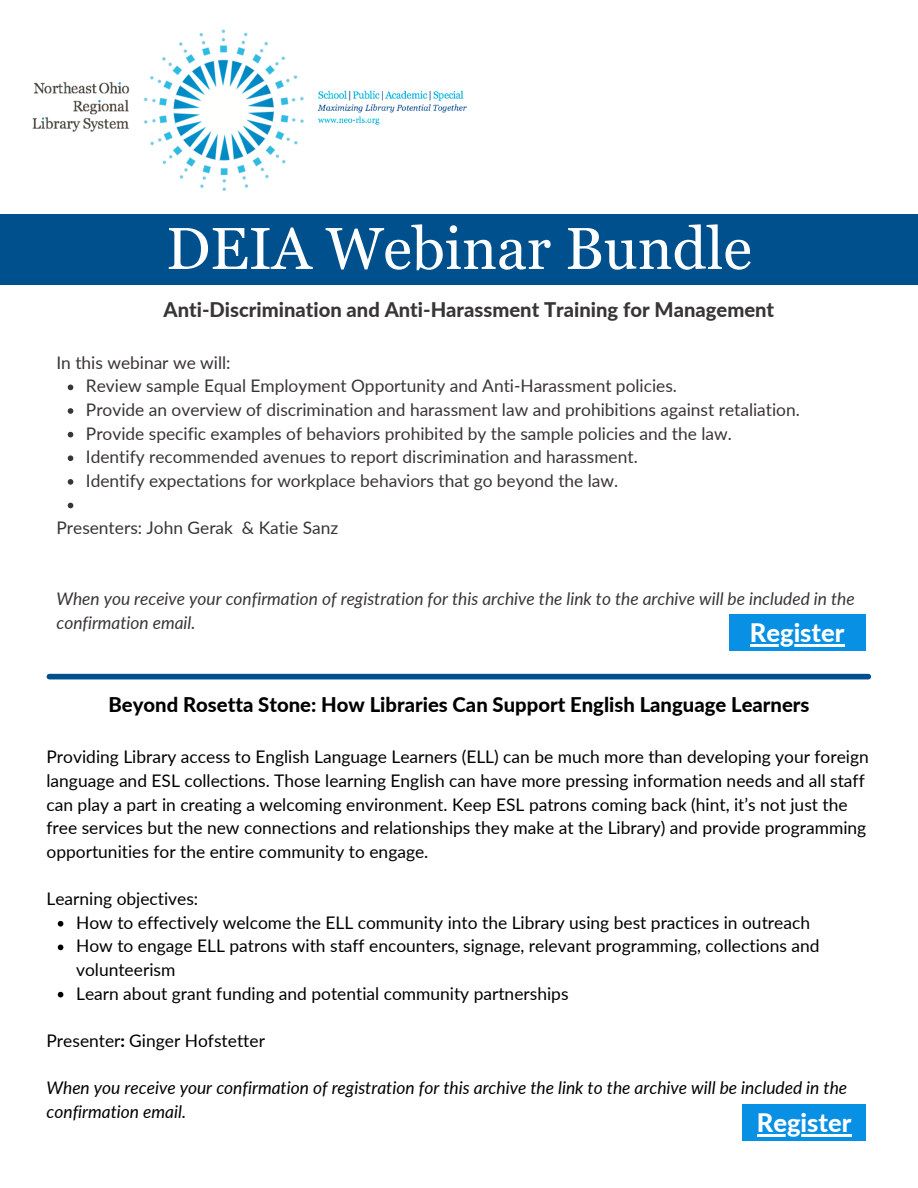
<style>
.page{position:relative;width:918px;height:1188px;background:#fff}
.page>*{position:absolute;margin:0;border:0;box-sizing:border-box;transform-origin:0 0}
.t1{font:59.1px "Georgia";color:#fff}
.t2{font:800 25.5px "Lato";color:#fff}
.t3{font:800 20.25px "Lato";color:#000}
.t4{font:800 20.25px "Lato";color:#383536}
.t5{font:17.4px/23.7px "Lato";color:#000}
.t6{font:17.4px/23.7px "Lato";color:#383536}
.t7{font:italic 17.4px/23.7px "Lato";color:#383536}
.t8{font:italic 17.4px/23.7px "Lato";color:#000}
.s1{font-weight:800}
</style>
<div class="page">
<img style="left:32px;top:29px;width:435px;height:162px">
<div style="left:0;top:214px;width:918px;height:70px;background:#00508e"></div>
<svg style="left:68px;top:385px;width:5px;height:5px"></svg>
<svg style="left:68px;top:408px;width:5px;height:6px"></svg>
<svg style="left:68px;top:432px;width:5px;height:5px"></svg>
<svg style="left:68px;top:455px;width:5px;height:6px"></svg>
<svg style="left:68px;top:479px;width:5px;height:6px"></svg>
<svg style="left:68px;top:503px;width:5px;height:5px"></svg>
<div style="left:729px;top:614px;width:137px;height:37px;background:#0890e5"></div>
<hr style="left:750px;top:645px;width:94px;height:2px;background:#fff">
<svg style="left:58px;top:921px;width:5px;height:6px"></svg>
<svg style="left:58px;top:945px;width:5px;height:5px"></svg>
<svg style="left:58px;top:992px;width:5px;height:5px"></svg>
<div style="left:743px;top:1104px;width:123px;height:37px;background:#0890e5"></div>
<hr style="left:757px;top:1134px;width:94px;height:3px;background:#fff">
<div style="left:49px;top:674px;width:819px;height:5px;background:#00508e"></div>
<h1 class="t1" style="left:166px;top:215px;width:587px">DEIA Webinar Bundle</h1>
<p class="t4" style="left:164px;top:297px;width:612px">Anti-Discrimination and Anti-Harassment Training for Management</p>
<p class="t6" style="left:56px;top:350px;width:176px">In this webinar we will:</p>
<p class="t6" style="left:86px;top:374px;width:715px">Review sample Equal Employment Opportunity and Anti-Harassment policies.<br>Provide an overview of discrimination and harassment law and prohibitions against retaliation.<br>Provide specific examples of behaviors prohibited by the sample policies and the law.<br>Identify recommended avenues to report discrimination and harassment.<br>Identify expectations for workplace behaviors that go beyond the law.</p>
<p class="t6" style="left:56px;top:516px;width:283px">Presenters: John Gerak &amp; Katie Sanz</p>
<p class="t7" style="left:56px;top:586px;width:800px">When you receive your confirmation of registration for this archive the link to the archive will be included in the confirmation email.</p>
<h2 class="t2" style="left:750px;top:617px;width:96px">Register</h2>
<p class="t3" style="left:108px;top:692px;width:703px">Beyond Rosetta Stone: How Libraries Can Support English Language Learners</p>
<p class="t5" style="left:47px;top:745px;width:824px">Providing Library access to English Language Learners (ELL) can be much more than developing your foreign language and ESL collections. Those learning English can have more pressing information needs and all staff can play a part in creating a welcoming environment. Keep ESL patrons coming back (hint, it’s not just the free services but the new connections and relationships they make at the Library) and provide programming opportunities for the entire community to engage.</p>
<p class="t5" style="left:47px;top:887px;width:153px">Learning objectives:</p>
<p class="t5" style="left:76px;top:910px;width:745px">How to effectively welcome the ELL community into the Library using best practices in outreach How to engage ELL patrons with staff encounters, signage, relevant programming, collections and volunteerism<br>Learn about grant funding and potential community partnerships</p>
<p class="t5" style="left:47px;top:1028px;width:220px">Presenter<span class="s1">:</span> Ginger Hofstetter</p>
<p class="t8" style="left:47px;top:1076px;width:802px">When you receive your confirmation of registration for this archive the link to the archive will be included in the confirmation email.</p>
<h2 class="t2" style="left:757px;top:1107px;width:96px">Register</h2>
</div>
